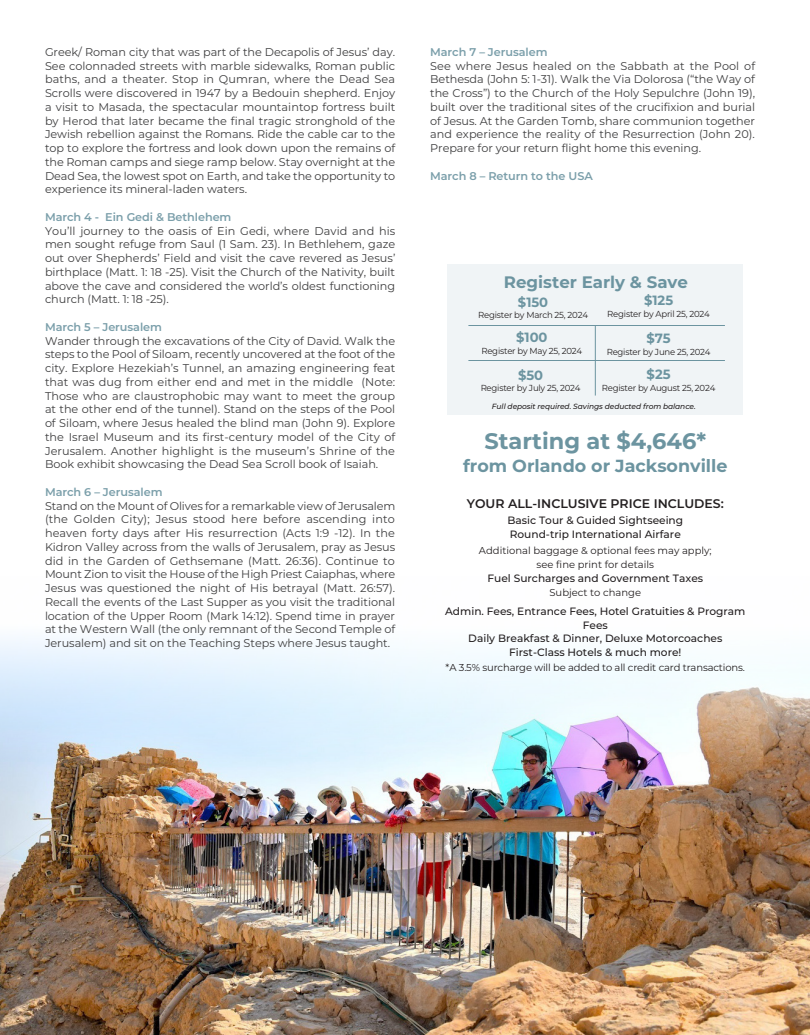
<style>
.page{position:relative;width:810px;height:1035px;background:#fff}
.page>*{position:absolute;margin:0;border:0;box-sizing:border-box;transform-origin:0 0}
.t1{font:700 22.5px "Montserrat";color:#6c94a0}
.t2{font:700 17.5px "Montserrat";color:#6c94a0}
.t3{font:700 16.62px "Montserrat";color:#6c94a0}
.t4{font:700 13.38px "Montserrat";color:#6c94a0}
.t5{font:600 12.5px "Montserrat";color:#231f20}
.t6{font:11.25px/13.8px "Montserrat";letter-spacing:-.005em;color:#3e3e3f;text-align:justify}
.t7{font:600 11.25px "Montserrat";letter-spacing:-.005em;color:#7b9faa}
.t8{font:500 10.62px/13.8px "Montserrat";color:#231f20}
.t9{font:10px/13.8px "Montserrat";color:#231f20;text-align:center}
.t10{font:8.75px "Montserrat";letter-spacing:-.025em;color:#231f20}
.t11{font:italic 500 7.5px "Montserrat";letter-spacing:-.01em;color:#231f20}
</style>
<div class="page">
<img style="left:0;top:637px;width:810px;height:398px">
<div style="left:448px;top:264px;width:295px;height:150px;background:#f0f4f6"></div>
<hr style="left:595px;top:325px;width:1px;height:71px;background:#6c94a0">
<hr style="left:468px;top:325px;width:257px;height:1px;background:#6c94a0">
<hr style="left:468px;top:360px;width:257px;height:1px;background:#6c94a0">
<p class="t6" style="left:45px;top:45px;width:352px">Greek/ Roman city that was part of the Decapolis of Jesus’ day.<br>See colonnaded streets with marble sidewalks, Roman public baths, and a theater. Stop in Qumran, where the Dead Sea Scrolls were discovered in 1947 by a Bedouin shepherd. Enjoy a visit to Masada, the spectacular mountaintop fortress built by Herod that later became the final tragic stronghold of the Jewish rebellion against the Romans. Ride the cable car to the top to explore the fortress and look down upon the remains of the Roman camps and siege ramp below. Stay overnight at the Dead Sea, the lowest spot on Earth, and take the opportunity to experience its mineral-laden waters.</p>
<p class="t7" style="left:45px;top:209px;width:188px">March 4 - Ein Gedi &amp; Bethlehem</p>
<p class="t6" style="left:45px;top:223px;width:352px">You’ll journey to the oasis of Ein Gedi, where David and his men sought refuge from Saul (1 Sam. 23). In Bethlehem, gaze out over Shepherds’ Field and visit the cave revered as Jesus’ birthplace (Matt. 1: 18 -25). Visit the Church of the Nativity, built above the cave and considered the world’s oldest functioning church (Matt. 1: 18 -25).</p>
<p class="t7" style="left:45px;top:319px;width:119px">March 5 – Jerusalem</p>
<p class="t6" style="left:45px;top:333px;width:352px">Wander through the excavations of the City of David. Walk the steps to the Pool of Siloam, recently uncovered at the foot of the city. Explore Hezekiah’s Tunnel, an amazing engineering feat that was dug from either end and met in the middle (Note:<br>Those who are claustrophobic may want to meet the group at the other end of the tunnel). Stand on the steps of the Pool of Siloam, where Jesus healed the blind man (John 9). Explore the Israel Museum and its first-century model of the City of Jerusalem. Another highlight is the museum’s Shrine of the Book exhibit showcasing the Dead Sea Scroll book of Isaiah.</p>
<p class="t7" style="left:45px;top:484px;width:119px">March 6 – Jerusalem</p>
<p class="t6" style="left:45px;top:498px;width:352px">Stand on the Mount of Olives for a remarkable view of Jerusalem (the Golden City); Jesus stood here before ascending into heaven forty days after His resurrection (Acts 1:9 -12). In the Kidron Valley across from the walls of Jerusalem, pray as Jesus did in the Garden of Gethsemane (Matt. 26:36). Continue to Mount Zion to visit the House of the High Priest Caiaphas, where Jesus was questioned the night of His betrayal (Matt. 26:57).<br>Recall the events of the Last Supper as you visit the traditional location of the Upper Room (Mark 14:12). Spend time in prayer at the Western Wall (the only remnant of the Second Temple of Jerusalem) and sit on the Teaching Steps where Jesus taught.</p>
<p class="t7" style="left:430px;top:44px;width:119px">March 7 – Jerusalem</p>
<p class="t6" style="left:430px;top:58px;width:327px">See where Jesus healed on the Sabbath at the Pool of Bethesda (John 5: 1-31). Walk the Via Dolorosa (“the Way of the Cross”) to the Church of the Holy Sepulchre (John 19), built over the traditional sites of the crucifixion and burial of Jesus. At the Garden Tomb, share communion together and experience the reality of the Resurrection (John 20).<br>Prepare for your return flight home this evening.</p>
<p class="t7" style="left:430px;top:168px;width:164px">March 8 – Return to the USA</p>
<h3 class="t3" style="left:504px;top:271px;width:186px">Register Early &amp; Save</h3>
<p class="t4" style="left:518px;top:292px;width:32px">$150</p>
<p class="t10" style="left:478px;top:309px;width:111px">Register by March 25, 2024</p>
<p class="t4" style="left:644px;top:291px;width:31px">$125</p>
<p class="t10" style="left:607px;top:307px;width:104px">Register by April 25, 2024</p>
<p class="t4" style="left:516px;top:328px;width:33px">$100</p>
<p class="t10" style="left:481px;top:345px;width:102px">Register by May 25, 2024</p>
<p class="t4" style="left:518px;top:365px;width:27px">$50</p>
<p class="t10" style="left:481px;top:382px;width:101px">Register by July 25, 2024</p>
<p class="t4" style="left:646px;top:329px;width:26px">$75</p>
<p class="t10" style="left:607px;top:346px;width:105px">Register by June 25, 2024</p>
<p class="t4" style="left:647px;top:365px;width:25px">$25</p>
<p class="t10" style="left:602px;top:382px;width:115px">Register by August 25, 2024</p>
<p class="t11" style="left:492px;top:401px;width:205px">Full deposit required. Savings deducted from balance.</p>
<h1 class="t1" style="left:485px;top:424px;width:223px">Starting at $4,646*</h1>
<h2 class="t2" style="left:463px;top:453px;width:266px">from Orlando or Jacksonville</h2>
<p class="t5" style="left:467px;top:495px;width:259px">YOUR ALL-INCLUSIVE PRICE INCLUDES:</p>
<p class="t8" style="left:507px;top:513px;width:177px">Basic Tour &amp; Guided Sightseeing<br>Round-trip International Airfare</p>
<p class="t9" style="left:479px;top:544px;width:234px">Additional baggage &amp; optional fees may apply; see fine print for details</p>
<p class="t8" style="left:488px;top:571px;width:217px">Fuel Surcharges and Government Taxes</p>
<p class="t9" style="left:550px;top:585px;width:93px">Subject to change</p>
<p class="t8" style="left:445px;top:604px;width:302px;text-align:center">Admin. Fees, Entrance Fees, Hotel Gratuities &amp; Program Fees<br>Daily Breakfast &amp; Dinner, Deluxe Motorcoaches First-Class Hotels &amp; much more!</p>
<p class="t9" style="left:446px;top:660px;width:301px">*A 3.5% surcharge will be added to all credit card transactions.</p>
</div>
